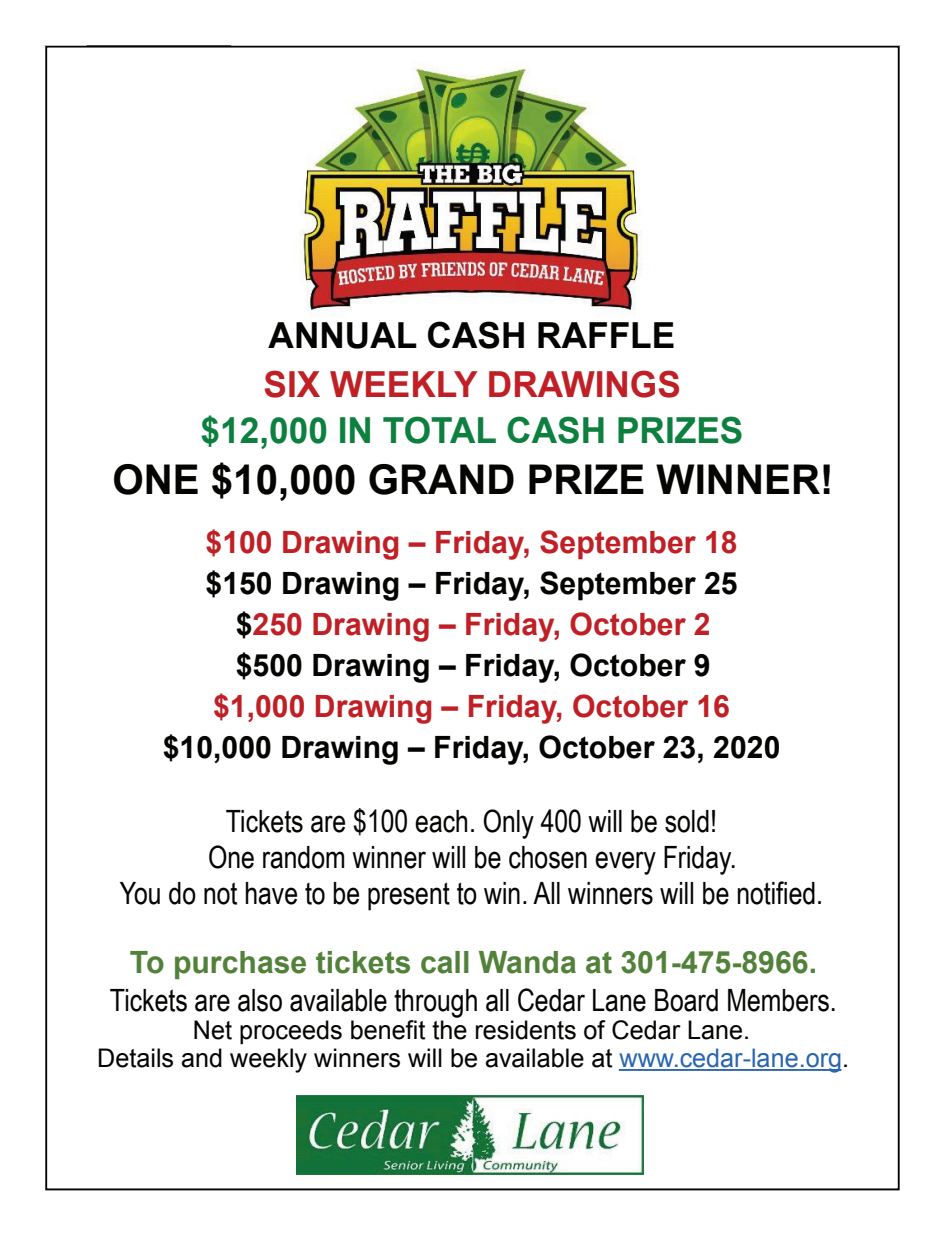
<style>
.page{position:relative;width:945px;height:1238px;background:#fff}
.page>*{position:absolute;margin:0;border:0;box-sizing:border-box;transform-origin:0 0}
.t1{font:700 41px "Arial";color:#040503}
.t2{font:700 35.88px "Arial";color:#0d803f}
.t3{font:700 35.88px "Arial";color:#c02025}
.t4{font:700 35.88px "Arial";color:#040503}
.t5{font:30.75px/35.9px "Arial Narrow";color:#040503;text-align:center}
.t6{font:700 30.75px/40.9px "Arial";color:#040503;text-align:center}
.t7{font:700 30.75px "Arial";color:#c02025}
.t8{font:700 30.75px "Arial";color:#52813a}
.t9{font:25.62px/28.1px "Arial";color:#040503;text-align:center}
.s1{color:#c02025}
.s2{color:#2865b1}
</style>
<div class="page">
<svg style="left:87px;top:45px;width:144px;height:1px"></svg>
<hr style="left:619px;top:1069px;width:222px;height:1px;background:#2865b1">
<img style="left:298px;top:66px;width:344px;height:251px">
<img style="left:296px;top:1095px;width:348px;height:79px">
<p class="t4" style="left:269px;top:312px;width:408px">ANNUAL CASH RAFFLE</p>
<p class="t3" style="left:263px;top:360px;width:419px">SIX WEEKLY DRAWINGS</p>
<p class="t2" style="left:201px;top:406px;width:544px">$12,000 IN TOTAL CASH PRIZES</p>
<h1 class="t1" style="left:112px;top:452px;width:723px">ONE $10,000 GRAND PRIZE WINNER!</h1>
<p class="t7" style="left:206px;top:522px;width:534px">$100 Drawing – Friday, September 18</p>
<p class="t6" style="left:206px;top:563px;width:534px">$150 Drawing – Friday, September 25 $<span class="s1">250 Drawing – Friday, October 2 </span>$500 Drawing – Friday, October 9</p>
<p class="t7" style="left:213px;top:685px;width:518px">$1,000 Drawing – Friday, October 16</p>
<p class="t6" style="left:163px;top:727px;width:619px">$10,000 Drawing – Friday, October 23, 2020</p>
<p class="t5" style="left:120px;top:802px;width:705px">Tickets are $100 each. Only 400 will be sold!<br>One random winner will be chosen every Friday.<br>You do not have to be present to win. All winners will be notified.</p>
<p class="t8" style="left:130px;top:941px;width:689px">To purchase tickets call Wanda at 301-475-8966.</p>
<p class="t5" style="left:110px;top:981px;width:728px">Tickets are also available through all Cedar Lane Board Members.</p>
<p class="t9" style="left:97px;top:1016px;width:753px">Net proceeds benefit the residents of Cedar Lane.<br>Details and weekly winners will be available at <span class="s2">www.cedar-lane.org</span>.</p>
</div>
